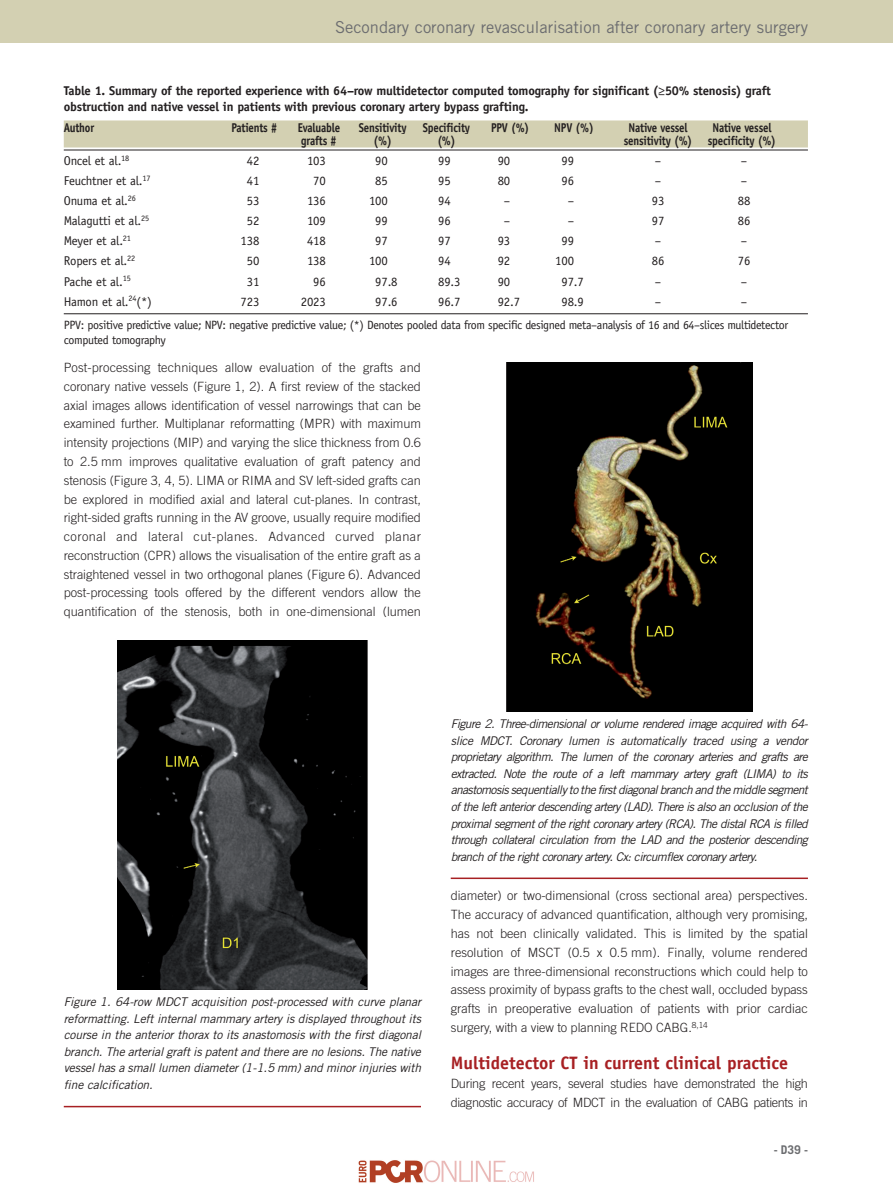
<style>
.page{position:relative;width:893px;height:1192px;background:#fff}
.page>*{position:absolute;margin:0;border:0;box-sizing:border-box;transform-origin:0 0}
.t1{font:700 18px "Officina Sans Std";color:#a72023}
.t2{font:16.5px "Trade Gothic LT Std";color:#6c6d70}
.t3{font:300 12.75px/18.8px "Trade Gothic LT Std";letter-spacing:-.02em;color:#231f20;text-align:justify}
.t4{font:12.75px "Officina Sans Std";letter-spacing:-.015em;color:#231f20}
.t5{font:700 12.75px/16.5px "Officina Sans Std";letter-spacing:-.015em;color:#231f20}
.t6{font:700 12.75px "Officina Sans Std";letter-spacing:-.015em;color:#231f20;scale:.85 1}
.t7{font:italic 12px/16.5px "Trade Gothic LT Std";letter-spacing:-.03em;color:#231f20;text-align:justify}
.t8{font:12px/15px "Officina Sans Std";letter-spacing:-.03em;color:#231f20}
.t9{font:700 12px "Trade Gothic LT Std";color:#6c6d70}
</style>
<div class="page">
<div style="left:0;top:0;width:893px;height:43px;background:#d3d0b2"></div>
<div style="left:64px;top:120px;width:744px;height:14px;background:#d3d0b2"></div>
<div style="left:64px;top:134px;width:744px;height:13px;background:#d3d0b2"></div>
<hr style="left:64px;top:150px;width:744px;height:1px;background:#231f20">
<hr style="left:64px;top:313px;width:744px;height:1px;background:#231f20">
<hr style="left:64px;top:1105px;width:357px;height:1px;background:#a72023">
<img style="left:118px;top:640px;width:249px;height:349px">
<hr style="left:451px;top:877px;width:357px;height:1px;background:#a72023">
<img style="left:506px;top:363px;width:246px;height:348px">
<img style="left:358px;top:1160px;width:176px;height:23px">
<p class="t2" style="left:335px;top:22px;width:475px">Secondary coronary revascularisation after coronary artery surgery</p>
<p class="t5" style="left:64px;top:83px;width:709px">Table 1. Summary of the reported experience with 64–row multidetector computed tomography for significant (≥50% stenosis) graft obstruction and native vessel in patients with previous coronary artery bypass grafting.</p>
<p class="t6" style="left:64px;top:123px;width:37px">Author</p>
<p class="t6" style="left:231px;top:123px;width:55px">Patients #</p>
<p class="t6" style="left:298px;top:123px;width:51px">Evaluable</p>
<p class="t6" style="left:359px;top:123px;width:58px">Sensitivity</p>
<p class="t6" style="left:423px;top:123px;width:57px">Specificity</p>
<p class="t6" style="left:491px;top:123px;width:47px">PPV (%)</p>
<p class="t6" style="left:554px;top:123px;width:48px">NPV (%)</p>
<p class="t6" style="left:628px;top:123px;width:71px">Native vessel</p>
<p class="t6" style="left:712px;top:123px;width:71px">Native vessel</p>
<p class="t6" style="left:301px;top:136px;width:43px">grafts #</p>
<p class="t6" style="left:374px;top:136px;width:23px">(%)</p>
<p class="t6" style="left:437px;top:136px;width:23px">(%)</p>
<p class="t6" style="left:624px;top:136px;width:181px">sensitivity (%) specificity (%)</p>
<p class="t4" style="left:64px;top:156px;width:67px">Oncel et al.<sup>18</sup></p>
<p class="t4" style="left:247px;top:156px;width:14px">42</p>
<p class="t4" style="left:307px;top:156px;width:20px">103</p>
<p class="t4" style="left:375px;top:156px;width:14px">90</p>
<p class="t4" style="left:438px;top:156px;width:14px">99</p>
<p class="t4" style="left:498px;top:156px;width:14px">90</p>
<p class="t4" style="left:561px;top:156px;width:14px">99</p>
<p class="t4" style="left:655px;top:156px;width:8px">–</p>
<p class="t4" style="left:741px;top:156px;width:8px">–</p>
<p class="t4" style="left:64px;top:176px;width:88px">Feuchtner et al.<sup>17</sup></p>
<p class="t4" style="left:247px;top:176px;width:14px">41</p>
<p class="t4" style="left:313px;top:176px;width:14px">70</p>
<p class="t4" style="left:375px;top:176px;width:14px">85</p>
<p class="t4" style="left:438px;top:176px;width:14px">95</p>
<p class="t4" style="left:498px;top:176px;width:14px">80</p>
<p class="t4" style="left:561px;top:176px;width:14px">96</p>
<p class="t4" style="left:655px;top:176px;width:8px">–</p>
<p class="t4" style="left:741px;top:176px;width:8px">–</p>
<p class="t4" style="left:64px;top:196px;width:74px">Onuma et al.<sup>26</sup></p>
<p class="t4" style="left:247px;top:196px;width:14px">53</p>
<p class="t4" style="left:307px;top:196px;width:20px">136</p>
<p class="t4" style="left:369px;top:196px;width:20px">100</p>
<p class="t4" style="left:438px;top:196px;width:14px">94</p>
<p class="t4" style="left:504px;top:196px;width:8px">–</p>
<p class="t4" style="left:568px;top:196px;width:8px">–</p>
<p class="t4" style="left:652px;top:196px;width:14px">93</p>
<p class="t4" style="left:738px;top:196px;width:14px">88</p>
<p class="t4" style="left:64px;top:216px;width:87px">Malagutti et al.<sup>25</sup></p>
<p class="t4" style="left:247px;top:216px;width:14px">52</p>
<p class="t4" style="left:307px;top:216px;width:20px">109</p>
<p class="t4" style="left:375px;top:216px;width:14px">99</p>
<p class="t4" style="left:438px;top:216px;width:14px">96</p>
<p class="t4" style="left:504px;top:216px;width:8px">–</p>
<p class="t4" style="left:568px;top:216px;width:8px">–</p>
<p class="t4" style="left:652px;top:216px;width:14px">97</p>
<p class="t4" style="left:738px;top:216px;width:14px">86</p>
<p class="t4" style="left:64px;top:236px;width:69px">Meyer et al.<sup>21</sup></p>
<p class="t4" style="left:241px;top:236px;width:20px">138</p>
<p class="t4" style="left:307px;top:236px;width:20px">418</p>
<p class="t4" style="left:375px;top:236px;width:14px">97</p>
<p class="t4" style="left:438px;top:236px;width:14px">97</p>
<p class="t4" style="left:498px;top:236px;width:14px">93</p>
<p class="t4" style="left:561px;top:236px;width:14px">99</p>
<p class="t4" style="left:655px;top:236px;width:8px">–</p>
<p class="t4" style="left:741px;top:236px;width:8px">–</p>
<p class="t4" style="left:64px;top:256px;width:73px">Ropers et al.<sup>22</sup></p>
<p class="t4" style="left:247px;top:256px;width:14px">50</p>
<p class="t4" style="left:307px;top:256px;width:20px">138</p>
<p class="t4" style="left:369px;top:256px;width:20px">100</p>
<p class="t4" style="left:438px;top:256px;width:14px">94</p>
<p class="t4" style="left:498px;top:256px;width:14px">92</p>
<p class="t4" style="left:555px;top:256px;width:20px">100</p>
<p class="t4" style="left:652px;top:256px;width:14px">86</p>
<p class="t4" style="left:738px;top:256px;width:14px">76</p>
<p class="t4" style="left:64px;top:276px;width:69px">Pache et al.<sup>15</sup></p>
<p class="t4" style="left:247px;top:276px;width:14px">31</p>
<p class="t4" style="left:313px;top:276px;width:14px">96</p>
<p class="t4" style="left:375px;top:276px;width:24px">97.8</p>
<p class="t4" style="left:438px;top:276px;width:24px">89.3</p>
<p class="t4" style="left:498px;top:276px;width:14px">90</p>
<p class="t4" style="left:561px;top:276px;width:24px">97.7</p>
<p class="t4" style="left:655px;top:276px;width:8px">–</p>
<p class="t4" style="left:741px;top:276px;width:8px">–</p>
<p class="t4" style="left:64px;top:296px;width:90px">Hamon et al.<sup>24</sup>(*)</p>
<p class="t4" style="left:241px;top:296px;width:20px">723</p>
<p class="t4" style="left:301px;top:296px;width:26px">2023</p>
<p class="t4" style="left:375px;top:296px;width:24px">97.6</p>
<p class="t4" style="left:438px;top:296px;width:24px">96.7</p>
<p class="t4" style="left:498px;top:296px;width:24px">92.7</p>
<p class="t4" style="left:561px;top:296px;width:24px">98.9</p>
<p class="t4" style="left:655px;top:296px;width:8px">–</p>
<p class="t4" style="left:741px;top:296px;width:8px">–</p>
<p class="t8" style="left:64px;top:318px;width:726px">PPV: positive predictive value; NPV: negative predictive value; (*) Denotes pooled data from specific designed meta–analysis of 16 and 64–slices multidetector computed tomography</p>
<p class="t3" style="left:64px;top:359px;width:359px">Post-processing techniques allow evaluation of the grafts and coronary native vessels (Figure 1, 2). A first review of the stacked axial images allows identification of vessel narrowings that can be examined further. Multiplanar reformatting (MPR) with maximum intensity projections (MIP) and varying the slice thickness from 0.6 to 2.5 mm improves qualitative evaluation of graft patency and stenosis (Figure 3, 4, 5). LIMA or RIMA and SV left-sided grafts can be explored in modified axial and lateral cut-planes. In contrast, right-sided grafts running in the AV groove, usually require modified coronal and lateral cut-planes. Advanced curved planar reconstruction (CPR) allows the visualisation of the entire graft as a straightened vessel in two orthogonal planes (Figure 6). Advanced post-processing tools offered by the different vendors allow the quantification of the stenosis, both in one-dimensional (lumen</p>
<p class="t7" style="left:64px;top:994px;width:359px">Figure 1. 64-row MDCT acquisition post-processed with curve planar reformatting. Left internal mammary artery is displayed throughout its course in the anterior thorax to its anastomosis with the first diagonal branch. The arterial graft is patent and there are no lesions. The native vessel has a small lumen diameter (1-1.5 mm) and minor injuries with fine calcification.</p>
<p class="t7" style="left:451px;top:716px;width:359px">Figure 2. Three-dimensional or volume rendered image acquired with 64- slice MDCT. Coronary lumen is automatically traced using a vendor proprietary algorithm. The lumen of the coronary arteries and grafts are extracted. Note the route of a left mammary artery graft (LIMA) to its anastomosis sequentially to the first diagonal branch and the middle segment of the left anterior descending artery (LAD). There is also an occlusion of the proximal segment of the right coronary artery (RCA). The distal RCA is filled through collateral circulation from the LAD and the posterior descending branch of the right coronary artery. Cx: circumflex coronary artery.</p>
<p class="t3" style="left:451px;top:887px;width:359px">diameter) or two-dimensional (cross sectional area) perspectives.<br>The accuracy of advanced quantification, although very promising, has not been clinically validated. This is limited by the spatial resolution of MSCT (0.5 x 0.5 mm). Finally, volume rendered images are three-dimensional reconstructions which could help to assess proximity of bypass grafts to the chest wall, occluded bypass grafts in preoperative evaluation of patients with prior cardiac surgery, with a view to planning REDO CABG.<sup>8,14</sup></p>
<h1 class="t1" style="left:451px;top:1056px;width:339px">Multidetector CT in current clinical practice</h1>
<p class="t3" style="left:451px;top:1074px;width:359px">During recent years, several studies have demonstrated the high diagnostic accuracy of MDCT in the evaluation of CABG patients in</p>
<p class="t9" style="left:774px;top:1144px;width:36px">- D39 -</p>
</div>
